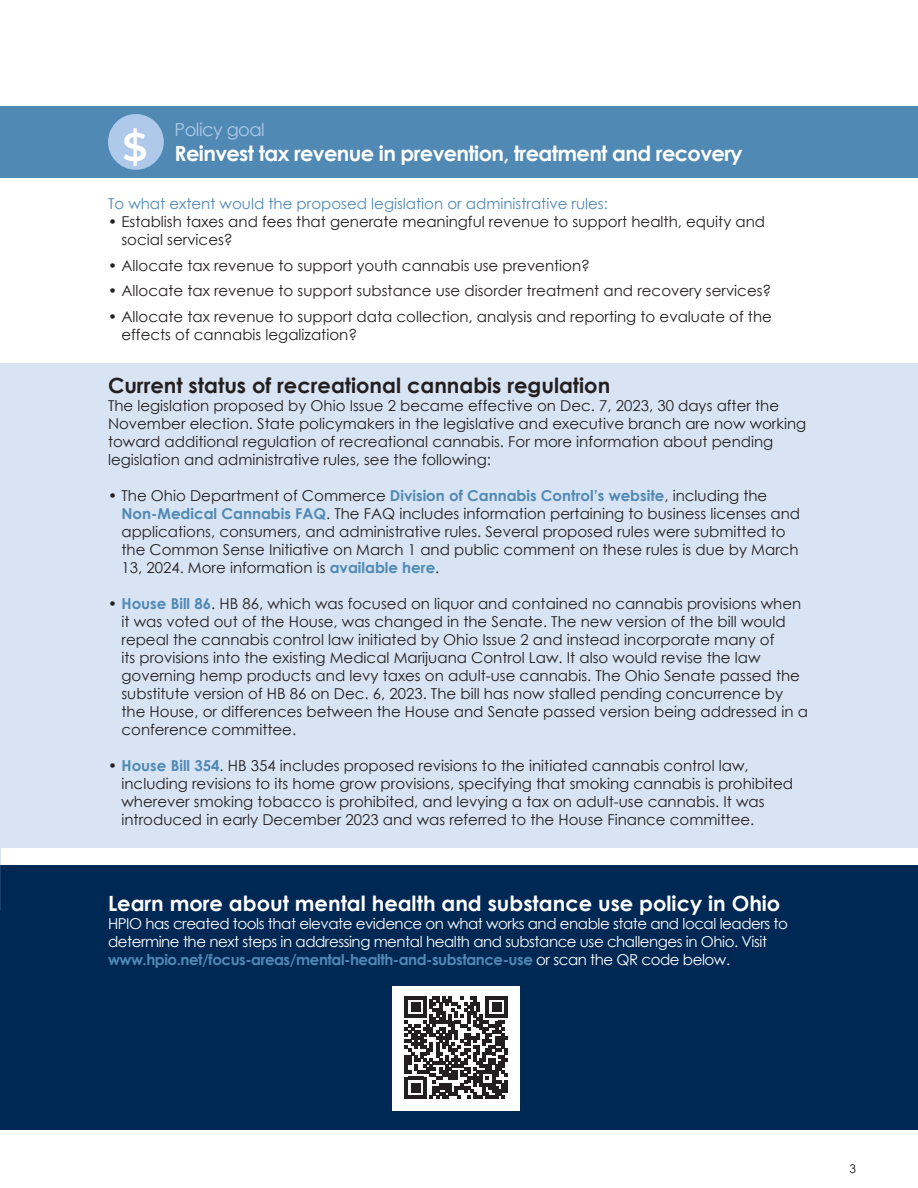
<style>
.page{position:relative;width:918px;height:1188px;background:#fff}
.page>*{position:absolute;margin:0;border:0;box-sizing:border-box;transform-origin:0 0}
.t1{font:600 40.05px "Montserrat";color:#fff}
.List_Paragraph{font:700 21px "Century Gothic";letter-spacing:-.015em;color:#fff}
.t2{font:700 21px "Century Gothic";color:#231f20}
.List_Paragraph-2{font:18px "Century Gothic";letter-spacing:-.03em;color:#aec9ea}
.t3{font:15px/18px "Century Gothic";color:#231f20}
.t4{font:15px/18px "Century Gothic";letter-spacing:-.03em;color:#fff}
.t5{font:15px "Century Gothic";color:#5089b4}
.t6{font:12px "Century Gothic Pro";color:#231f20}
.s1{font-weight:700;color:#5089b4}
.s2{font-weight:700}
</style>
<div class="page">
<div style="left:0;top:865px;width:918px;height:265px;background:#002855"></div>
<div style="left:0;top:106px;width:918px;height:72px;background:#5089b4"></div>
<div style="left:108px;top:114px;width:56px;height:56px;background:#aec9ea;border-radius:50%"></div>
<div style="left:0;top:364px;width:917px;height:484px;background:#d8e4f4"></div>
<div style="left:393px;top:987px;width:127px;height:124px;background:#fff"></div>
<svg style="left:405px;top:996px;width:103px;height:103px"></svg>
<hr style="left:504px;top:1080px;width:4px;height:12px;background:#231f20">
<p class="List_Paragraph-2" style="left:175px;top:117px;width:92px">Policy goal</p>
<p class="List_Paragraph" style="left:175px;top:138px;width:570px">Reinvest tax revenue in prevention, treatment and recovery</p>
<p class="t5" style="left:108px;top:193px;width:501px">To what extent would the proposed legislation or administrative rules:</p>
<p class="t3" style="left:122px;top:213px;width:645px;text-indent:-14px">• Establish taxes and fees that generate meaningful revenue to support health, equity and social services?</p>
<p class="t3" style="left:108px;top:256px;width:484px">• Allocate tax revenue to support youth cannabis use prevention?</p>
<p class="t3" style="left:108px;top:282px;width:665px">• Allocate tax revenue to support substance use disorder treatment and recovery services?</p>
<p class="t3" style="left:122px;top:307px;width:652px;text-indent:-14px">• Allocate tax revenue to support data collection, analysis and reporting to evaluate of the effects of cannabis legalization?</p>
<p class="t1" style="left:122px;top:119px;width:27px">$</p>
<p class="t2" style="left:108px;top:369px;width:504px">Current status of recreational cannabis regulation</p>
<p class="t3" style="left:108px;top:396px;width:700px">The legislation proposed by Ohio Issue 2 became effective on Dec. 7, 2023, 30 days after the November election. State policymakers in the legislative and executive branch are now working toward additional regulation of recreational cannabis. For more information about pending legislation and administrative rules, see the following:</p>
<p class="t3" style="left:122px;top:486px;width:680px;text-indent:-14px">• The Ohio Department of Commerce <span class="s1">Division of Cannabis Control’s website</span>, including the <span class="s1">Non-Medical Cannabis FAQ</span>. The FAQ includes information pertaining to business licenses and applications, consumers, and administrative rules. Several proposed rules were submitted to the Common Sense Initiative on March 1 and public comment on these rules is due by March 13, 2024. More information is <span class="s1">available here</span>.</p>
<p class="t3" style="left:122px;top:594px;width:688px;text-indent:-14px"><span class="s2">•</span> <span class="s1">House Bill 86</span>. HB 86, which was focused on liquor and contained no cannabis provisions when it was voted out of the House, was changed in the Senate. The new version of the bill would repeal the cannabis control law initiated by Ohio Issue 2 and instead incorporate many of<br>its provisions into the existing Medical Marijuana Control Law. It also would revise the law governing hemp products and levy taxes on adult-use cannabis. The Ohio Senate passed the substitute version of HB 86 on Dec. 6, 2023. The bill has now stalled pending concurrence by the House, or differences between the House and Senate passed version being addressed in a conference committee.</p>
<p class="t3" style="left:122px;top:756px;width:673px;text-indent:-14px"><span class="s2">•</span> <span class="s1">House Bill 354</span>. HB 354 includes proposed revisions to the initiated cannabis control law, including revisions to its home grow provisions, specifying that smoking cannabis is prohibited wherever smoking tobacco is prohibited, and levying a tax on adult-use cannabis. It was introduced in early December 2023 and was referred to the House Finance committee.</p>
<p class="List_Paragraph" style="left:108px;top:888px;width:674px">Learn more about mental health and substance use policy in Ohio</p>
<p class="t4" style="left:108px;top:915px;width:682px">HPIO has created tools that elevate evidence on what works and enable state and local leaders to determine the next steps in addressing mental health and substance use challenges in Ohio. Visit <span class="s1">www.hpio.net/focus-areas/mental-health-and-substance-use</span> or scan the QR code below.</p>
<p class="t6" style="left:850px;top:1162px;width:8px">3</p>
</div>
